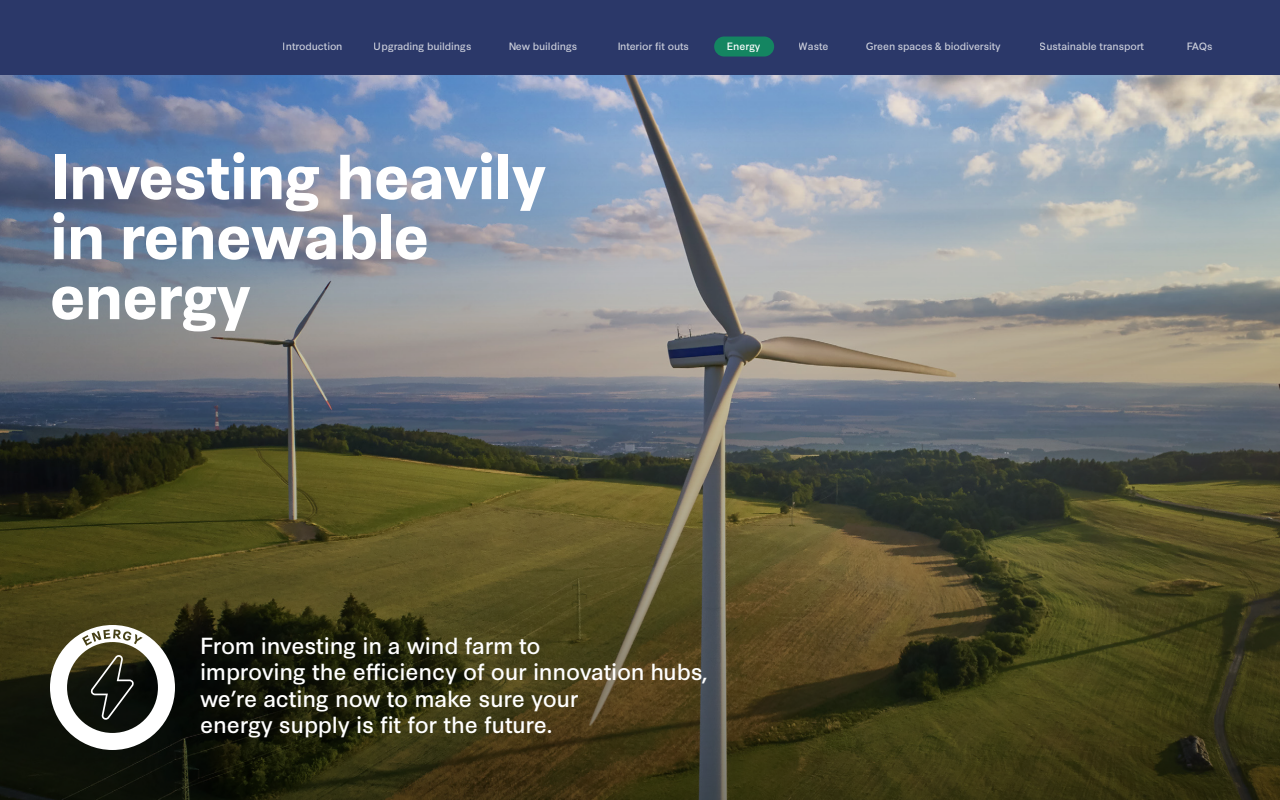
<style>
.page{position:relative;width:1280px;height:800px;background:#fff}
.page>*{position:absolute;margin:0;border:0;box-sizing:border-box;transform-origin:0 0}
.t1{font:700 60px/60px "Synthese";letter-spacing:-.02em;color:#fff}
.t2{font:22px/26.4px "Synthese";letter-spacing:-.01em;color:#fff}
.t3{font:10px "Synthese";letter-spacing:-.01em;color:#fff}
</style>
<div class="page">
<img style="left:0;top:75px;width:1280px;height:725px">
<svg style="left:50px;top:625px;width:125px;height:125px"></svg>
<div style="left:0;top:0;width:1280px;height:75px;background:#2b3869"></div>
<div style="left:714px;top:37px;width:60px;height:20px;background:#148561;border-radius:10px"></div>
<p class="t3" style="left:283px;top:38px;width:61px">Introduction</p>
<p class="t3" style="left:374px;top:38px;width:99px">Upgrading buildings</p>
<p class="t3" style="left:508px;top:38px;width:71px">New buildings</p>
<p class="t3" style="left:617px;top:38px;width:73px">Interior fit outs</p>
<p class="t3" style="left:727px;top:38px;width:35px">Energy</p>
<p class="t3" style="left:799px;top:38px;width:31px">Waste</p>
<p class="t3" style="left:866px;top:38px;width:137px">Green spaces &amp; biodiversity</p>
<p class="t3" style="left:1040px;top:38px;width:106px">Sustainable transport</p>
<p class="t3" style="left:1186px;top:38px;width:28px">FAQs</p>
<h1 class="t1" style="left:50px;top:143px;width:498px">Investing heavily in renewable energy</h1>
<p class="t2" style="left:200px;top:631px;width:509px">From investing in a wind farm to<br>improving the efficiency of our innovation hubs, we’re acting now to make sure your<br>energy supply is fit for the future.</p>
</div>
